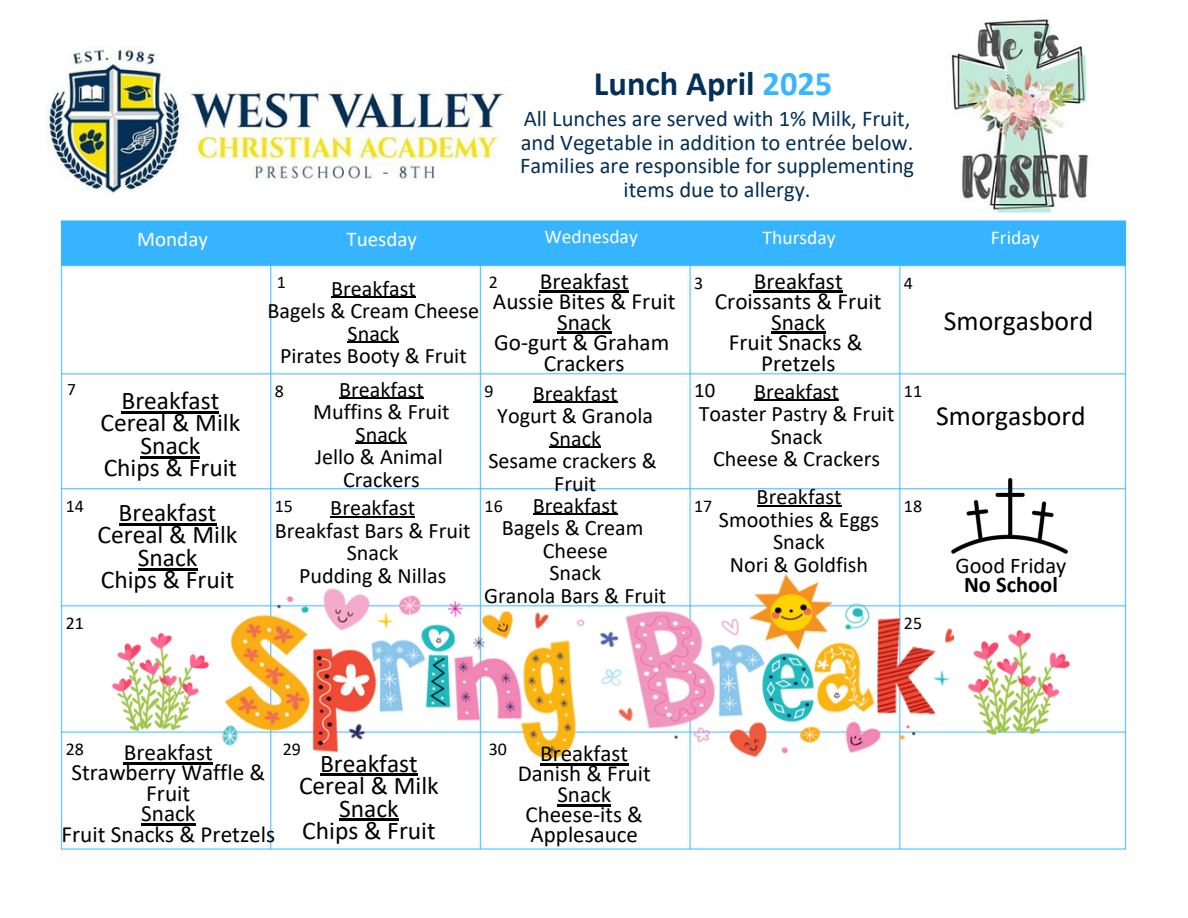
<style>
.page{position:relative;width:1188px;height:918px;background:#fff}
.page>*{position:absolute;margin:0;border:0;box-sizing:border-box;transform-origin:0 0}
.t1{font:700 34.5px "Calibri";color:#033057}
.t2{font:27.75px "Calibri";color:#000}
.t3{font:25.5px/22.5px "Calibri";color:#000;text-align:center}
.t4{font:23.25px/20.5px "Calibri";color:#000;text-align:center}
.t5{font:22.95px/20.2px "Calibri";color:#000;text-align:center}
.t6{font:22.5px/23.7px "Calibri";color:#033057;text-align:center}
.t7{font:22.5px/19.2px "Calibri";color:#000;text-align:center}
.t8{font:22.2px/22.5px "Calibri";color:#000;text-align:center}
.t9{font:21px "Calibri";color:#fff}
.t10{font:20.7px "Calibri";color:#000}
.t11{font:19.5px "Calibri";color:#fff}
.t12{font:18px "Calibri";color:#000}
.t13{font:17.4px "Calibri";color:#000}
.s1{color:#38b6ff}
.s2{font-weight:700}
</style>
<div class="page">
<img style="left:60px;top:220px;width:1067px;height:630px">
<img style="left:46px;top:47px;width:460px;height:146px">
<img style="left:951px;top:19px;width:138px;height:194px">
<img style="left:222px;top:574px;width:732px;height:188px">
<img style="left:968px;top:631px;width:101px;height:103px">
<img style="left:113px;top:634px;width:96px;height:96px">
<img style="left:952px;top:478px;width:116px;height:76px">
<hr style="left:122px;top:411px;width:97px;height:2px;background:#000">
<hr style="left:141px;top:456px;width:59px;height:2px;background:#000">
<hr style="left:119px;top:523px;width:97px;height:2px;background:#000">
<hr style="left:138px;top:568px;width:59px;height:2px;background:#000">
<hr style="left:320px;top:774px;width:98px;height:2px;background:#000">
<hr style="left:339px;top:819px;width:60px;height:2px;background:#000">
<hr style="left:331px;top:297px;width:85px;height:1px;background:#000">
<hr style="left:348px;top:342px;width:51px;height:1px;background:#000">
<hr style="left:540px;top:291px;width:89px;height:2px;background:#000">
<hr style="left:557px;top:332px;width:54px;height:2px;background:#000">
<hr style="left:754px;top:291px;width:89px;height:2px;background:#000">
<hr style="left:771px;top:332px;width:54px;height:2px;background:#000">
<hr style="left:339px;top:398px;width:85px;height:1px;background:#000">
<hr style="left:356px;top:443px;width:51px;height:1px;background:#000">
<hr style="left:533px;top:402px;width:85px;height:1px;background:#000">
<hr style="left:549px;top:447px;width:52px;height:1px;background:#000">
<hr style="left:754px;top:400px;width:85px;height:1px;background:#000">
<hr style="left:330px;top:517px;width:85px;height:1px;background:#000">
<hr style="left:533px;top:514px;width:85px;height:1px;background:#000">
<hr style="left:757px;top:505px;width:84px;height:1px;background:#000">
<hr style="left:124px;top:762px;width:89px;height:2px;background:#000">
<hr style="left:141px;top:823px;width:55px;height:3px;background:#000">
<hr style="left:540px;top:763px;width:88px;height:3px;background:#000">
<hr style="left:557px;top:804px;width:54px;height:2px;background:#000">
<p class="t1" style="left:594px;top:69px;width:240px">Lunch April <span class="s1">2025</span></p>
<p class="t6" style="left:520px;top:109px;width:396px">All Lunches are served with 1% Milk, Fruit, and Vegetable in addition to entrée below.<br>Families are responsible for supplementing items due to allergy.</p>
<h2 class="t9" style="left:137px;top:230px;width:72px">Monday</h2>
<p class="t9" style="left:347px;top:230px;width:72px">Tuesday</p>
<p class="t11" style="left:544px;top:228px;width:95px">Wednesday</p>
<p class="t11" style="left:763px;top:229px;width:74px">Thursday</p>
<p class="t11" style="left:991px;top:229px;width:50px">Friday</p>
<p class="t8" style="left:268px;top:279px;width:213px">Breakfast<br>Bagels &amp; Cream Cheese<br>Snack<br>Pirates Booty &amp; Fruit</p>
<h2 class="t4" style="left:493px;top:273px;width:184px">Breakfast<br>Aussie Bites &amp; Fruit<br>Snack<br>Go-gurt &amp; Graham<br>Crackers</h2>
<p class="t4" style="left:715px;top:273px;width:168px">Breakfast<br>Croissants &amp; Fruit<br>Snack<br>Fruit Snacks &amp;<br>Pretzels</p>
<h2 class="t8" style="left:313px;top:380px;width:138px">Breakfast<br>Muffins &amp; Fruit<br>Snack<br>Jello &amp; Animal<br>Crackers</h2>
<p class="t8" style="left:488px;top:384px;width:170px">Breakfast<br>Yogurt &amp; Granola<br>Snack<br>Sesame crackers &amp;<br>Fruit</p>
<p class="t8" style="left:699px;top:382px;width:197px">Breakfast<br>Toaster Pastry &amp; Fruit<br>Snack<br>Cheese &amp; Crackers</p>
<h1 class="t8" style="left:275px;top:499px;width:197px">Breakfast<br>Breakfast Bars &amp; Fruit<br>Snack<br>Pudding &amp; Nillas</h1>
<h2 class="t8" style="left:484px;top:496px;width:184px">Breakfast<br>Bagels &amp; Cream<br>Cheese<br>Snack<br>Granola Bars &amp; Fruit</h2>
<p class="t8" style="left:719px;top:487px;width:162px">Breakfast<br>Smoothies &amp; Eggs<br>Snack<br>Nori &amp; Goldfish</p>
<h2 class="t12" style="left:489px;top:275px;width:11px">2</h2>
<p class="t12" style="left:277px;top:275px;width:11px">1</p>
<h2 class="t12" style="left:694px;top:275px;width:11px">3</h2>
<p class="t12" style="left:904px;top:275px;width:11px">4</p>
<h2 class="t13" style="left:67px;top:382px;width:10px">7</h2>
<h1 class="t10" style="left:694px;top:382px;width:23px">10</h1>
<p class="t12" style="left:275px;top:384px;width:11px">8</p>
<h2 class="t12" style="left:485px;top:384px;width:11px">9</h2>
<p class="t12" style="left:904px;top:384px;width:20px">11</p>
<p class="t3" style="left:100px;top:391px;width:141px">Breakfast<br>Cereal &amp; Milk<br>Snack<br>Chips &amp; Fruit</p>
<h2 class="t12" style="left:66px;top:498px;width:20px">14</h2>
<p class="t12" style="left:275px;top:498px;width:20px">15</p>
<h2 class="t12" style="left:485px;top:498px;width:20px">16</h2>
<p class="t12" style="left:694px;top:498px;width:20px">17</p>
<p class="t12" style="left:904px;top:498px;width:20px">18</p>
<h1 class="t3" style="left:98px;top:503px;width:141px">Breakfast<br>Cereal &amp; Milk<br>Snack<br>Chips &amp; Fruit</h1>
<p class="t12" style="left:66px;top:616px;width:20px">21</p>
<p class="t12" style="left:904px;top:616px;width:20px">25</p>
<h2 class="t2" style="left:944px;top:309px;width:151px">Smorgasbord</h2>
<h2 class="t2" style="left:936px;top:404px;width:151px">Smorgasbord</h2>
<h1 class="t7" style="left:956px;top:558px;width:112px">Good Friday<br><span class="s2">No School</span></h1>
<p class="t12" style="left:66px;top:742px;width:20px">28</p>
<h2 class="t12" style="left:283px;top:742px;width:20px">29</h2>
<p class="t12" style="left:489px;top:742px;width:20px">30</p>
<p class="t4" style="left:61px;top:744px;width:215px">Breakfast<br>Strawberry Waffle &amp;<br>Fruit<br>Snack<br>Fruit Snacks &amp; Pretzels</p>
<p class="t5" style="left:518px;top:745px;width:135px">Breakfast<br>Danish &amp; Fruit<br>Snack<br>Cheese-its &amp;<br>Applesauce</p>
<p class="t3" style="left:299px;top:754px;width:141px">Breakfast<br>Cereal &amp; Milk<br>Snack<br>Chips &amp; Fruit</p>
</div>
